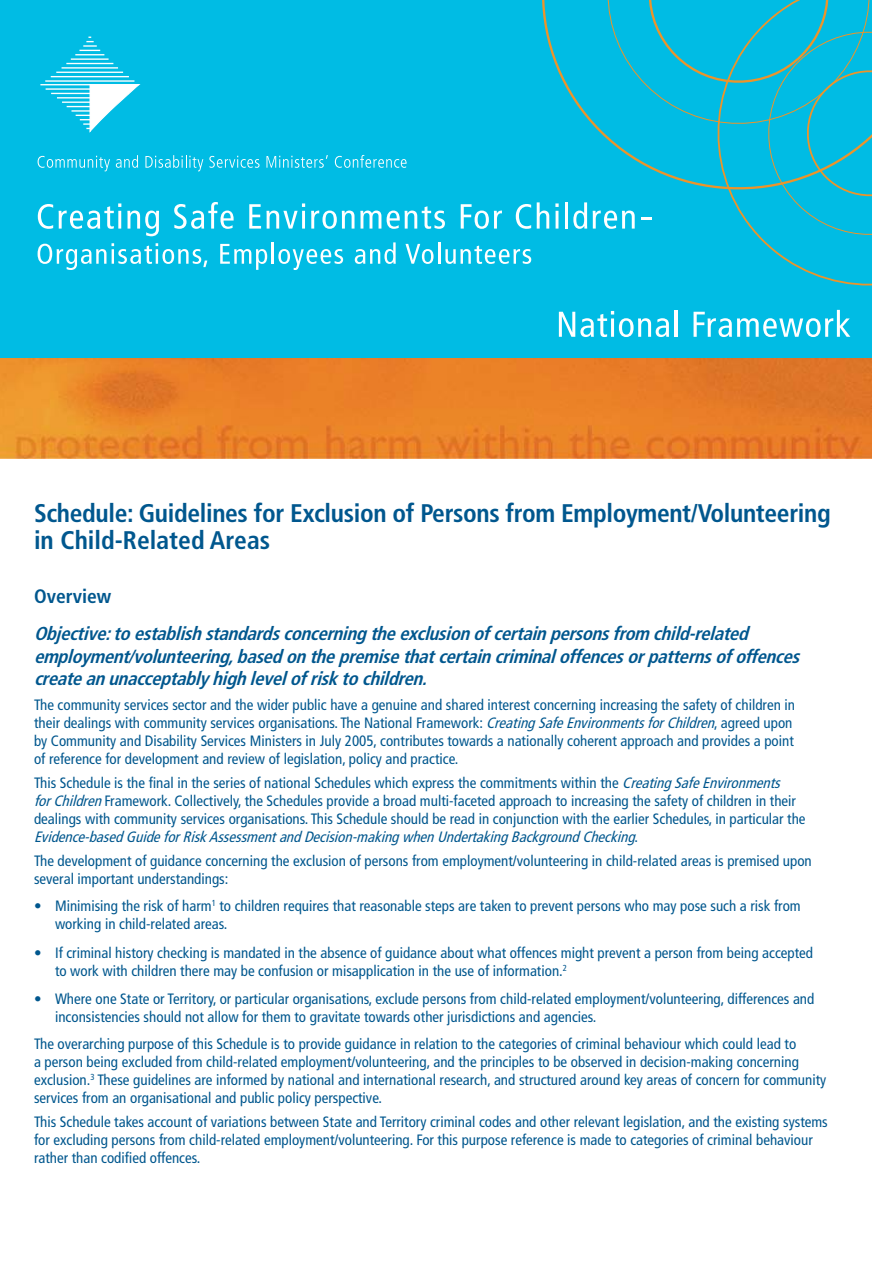
<style>
.page{position:relative;width:872px;height:1263px;background:#fff}
.page>*{position:absolute;margin:0;border:0;box-sizing:border-box;transform-origin:0 0}
.t1{font:700 condensed 25.5px/27px "Frutiger";letter-spacing:-.015em;color:#00578e}
.t2{font:700 condensed 19.5px "Frutiger";color:#00578e}
.t3{font:italic 700 condensed 18.75px/22.5px "Frutiger";color:#00578e}
.t4{font:condensed 15px/18px "Frutiger";color:#00578e}
.s1{font-style:italic}
</style>
<div class="page">
<div style="left:0;top:0;width:872px;height:368px;background:#00bce4"></div>
<svg style="left:531px;top:0;width:42px;height:211px"></svg>
<svg style="left:766px;top:245px;width:106px;height:41px"></svg>
<svg style="left:75px;top:37px;width:29px;height:18px"></svg>
<hr style="left:71px;top:58px;width:38px;height:2px;background:#fff">
<hr style="left:66px;top:63px;width:47px;height:1px;background:#fff">
<hr style="left:62px;top:67px;width:56px;height:2px;background:#fff">
<hr style="left:56px;top:72px;width:67px;height:1px;background:#fff">
<hr style="left:51px;top:76px;width:78px;height:1px;background:#fff">
<hr style="left:45px;top:80px;width:89px;height:2px;background:#fff">
<hr style="left:40px;top:84px;width:98px;height:1px;background:#fff">
<hr style="left:71px;top:110px;width:38px;height:2px;background:#fff">
<hr style="left:67px;top:106px;width:47px;height:1px;background:#fff">
<hr style="left:62px;top:102px;width:56px;height:1px;background:#fff">
<hr style="left:57px;top:97px;width:67px;height:1px;background:#fff">
<hr style="left:51px;top:93px;width:78px;height:1px;background:#fff">
<hr style="left:46px;top:88px;width:86px;height:2px;background:#fff">
<svg style="left:76px;top:84px;width:64px;height:48px"></svg>
<svg style="left:38px;top:156px;width:72px;height:15px"></svg>
<svg style="left:116px;top:155px;width:22px;height:13px"></svg>
<svg style="left:145px;top:155px;width:58px;height:16px"></svg>
<svg style="left:209px;top:156px;width:50px;height:12px"></svg>
<svg style="left:266px;top:155px;width:62px;height:13px"></svg>
<svg style="left:335px;top:155px;width:71px;height:13px"></svg>
<svg style="left:38px;top:243px;width:169px;height:27px"></svg>
<svg style="left:220px;top:244px;width:47px;height:26px"></svg>
<hr style="left:272px;top:242px;width:2px;height:22px;background:#fff">
<svg style="left:278px;top:249px;width:65px;height:21px"></svg>
<svg style="left:355px;top:242px;width:41px;height:22px"></svg>
<svg style="left:405px;top:244px;width:28px;height:20px"></svg>
<hr style="left:438px;top:242px;width:2px;height:22px;background:#fff">
<svg style="left:445px;top:246px;width:86px;height:18px"></svg>
<svg style="left:38px;top:204px;width:15px;height:25px"></svg>
<svg style="left:59px;top:203px;width:62px;height:26px"></svg>
<svg style="left:127px;top:211px;width:32px;height:25px"></svg>
<svg style="left:174px;top:202px;width:60px;height:27px"></svg>
<svg style="left:249px;top:203px;width:56px;height:26px"></svg>
<svg style="left:311px;top:211px;width:43px;height:18px"></svg>
<svg style="left:360px;top:206px;width:85px;height:23px"></svg>
<svg style="left:461px;top:204px;width:41px;height:25px"></svg>
<svg style="left:516px;top:204px;width:15px;height:25px"></svg>
<svg style="left:537px;top:202px;width:12px;height:27px"></svg>
<hr style="left:555px;top:211px;width:3px;height:18px;background:#fff">
<svg style="left:555px;top:203px;width:3px;height:4px"></svg>
<hr style="left:565px;top:202px;width:3px;height:27px;background:#fff">
<img style="left:0;top:358px;width:872px;height:101px">
<svg style="left:559px;top:311px;width:110px;height:26px"></svg>
<hr style="left:674px;top:310px;width:3px;height:27px;background:#fff">
<svg style="left:693px;top:310px;width:157px;height:27px"></svg>
<svg style="left:573px;top:0;width:299px;height:245px"></svg>
<h1 class="t1" style="left:34px;top:500px;width:798px">Schedule: Guidelines for Exclusion of Persons from Employment/Volunteering in Child‑Related Areas</h1>
<h2 class="t2" style="left:34px;top:584px;width:79px">Overview</h2>
<p class="t3" style="left:34px;top:622px;width:772px">Objective:toestablishstandardsconcerningtheexclusionofcertainpersonsfrom child‑related employment/volunteering,basedonthepremisethatcertaincriminaloffencesorpatternsofoffences createanunacceptablyhighlevelofrisktochildren.</p>
<p class="t4" style="left:34px;top:695px;width:762px">The community services sector and the wider public have a genuine and shared interest concerning increasing the safety of children in their dealings with community services organisations. The National Framework: <span class="s1">CreatingSafeEnvironmentsforChildren</span>, agreed upon by Community and Disability Services Ministers in July 2005, contributes towards a nationally coherent approach and provides a point of reference for development and review of legislation, policy and practice.</p>
<p class="t4" style="left:34px;top:774px;width:773px">This Schedule is the final in the series of national Schedules which express the commitments within the <span class="s1">CreatingSafeEnvironments forChildren</span>Framework. Collectively, the Schedules provide a broad multi‑faceted approach to increasing the safety of children in their dealings with community services organisations. This Schedule should be read in conjunction with the earlier Schedules, in particular the <span class="s1">Evidence‑basedGuideforRiskAssessmentandDecision‑makingwhenUndertakingBackgroundChecking</span>.</p>
<p class="t4" style="left:34px;top:852px;width:779px">The development of guidance concerning the exclusion of persons from employment/volunteering in child‑related areas is premised upon several important understandings:</p>
<p class="t4" style="left:55px;top:897px;width:747px;text-indent:-21px">• Minimising the risk of harm<sup>1</sup> to children requires that reasonable steps are taken to prevent persons who may pose such a risk from working in child‑related areas.</p>
<p class="t4" style="left:55px;top:943px;width:759px;text-indent:-21px">• If criminal history checking is mandated in the absence of guidance about what offences might prevent a person from being accepted to work with children there may be confusion or misapplication in the use of information.<sup>2</sup></p>
<p class="t4" style="left:55px;top:990px;width:761px;text-indent:-21px">• Where one State or Territory, or particular organisations, exclude persons from child‑related employment/volunteering, differences and inconsistencies should not allow for them to gravitate towards other jurisdictions and agencies.</p>
<p class="t4" style="left:34px;top:1034px;width:793px">The overarching purpose of this Schedule is to provide guidance in relation to the categories of criminal behaviour which could lead to<br>a person being excluded from child‑related employment/volunteering, and the principles to be observed in decision‑making concerning exclusion.<sup>3</sup> These guidelines are informed by national and international research, and structured around key areas of concern for community services from an organisational and public policy perspective.</p>
<p class="t4" style="left:34px;top:1113px;width:795px">This Schedule takes account of variations between State and Territory criminal codes and other relevant legislation, and the existing systems for excluding persons from child‑related employment/volunteering. For this purpose reference is made to categories of criminal behaviour rather than codified offences.</p>
</div>
